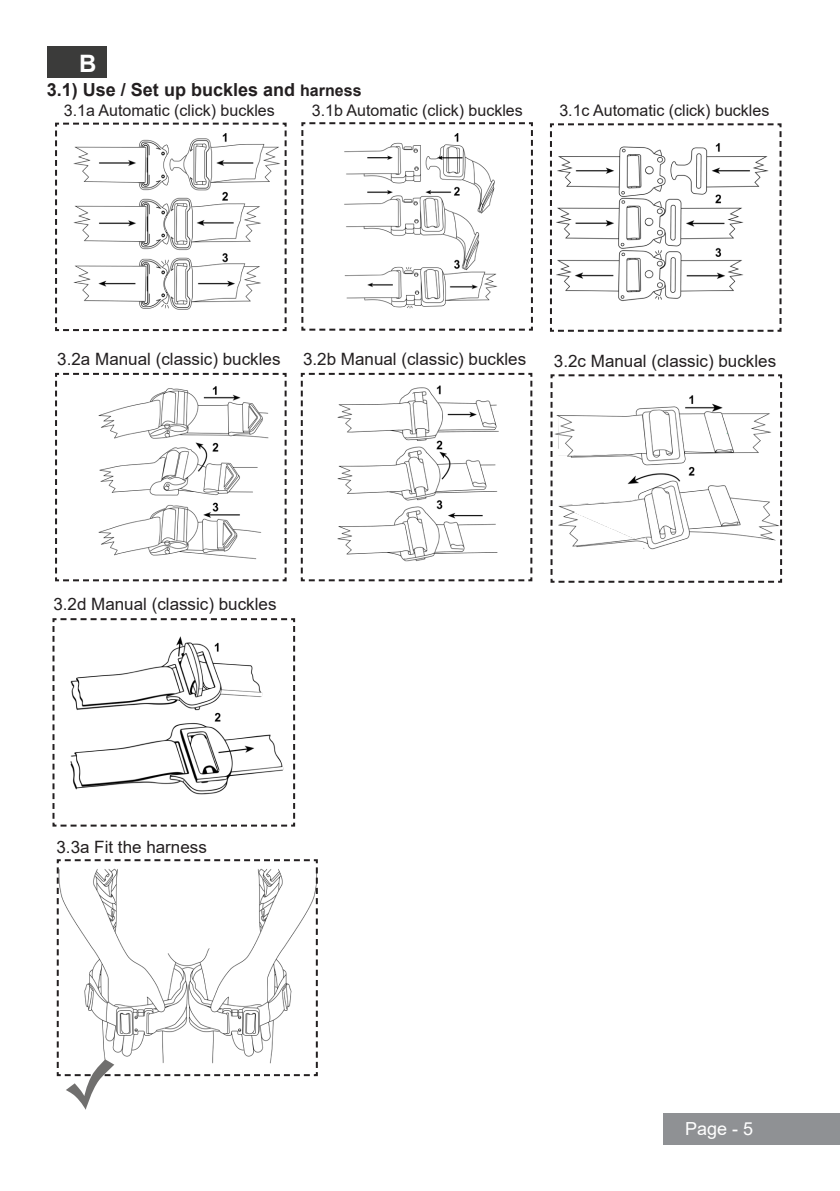
<style>
.page{position:relative;width:840px;height:1191px;background:#fff}
.page>*{position:absolute;margin:0;border:0;box-sizing:border-box;transform-origin:0 0}
.Body_Arial_6pt{font:700 24px "Arial";color:#fff}
.Body_Arial_6pt-2{font:700 18px "Arial";color:#231f20}
.Body_Arial_6pt-3{font:18px "Arial";color:#fff}
.Body_Arial_6pt-4{font:17px "Arial";color:#231f20}
.Body_Arial_6pt-5{font:16px "Arial";color:#231f20}
.s1{font-size:16px}
</style>
<div class="page">
<div style="left:663px;top:1113px;width:176px;height:31px;background:#8f9194"></div>
<div style="left:47px;top:47px;width:59px;height:31px;background:#3b3b3a"></div>
<svg style="left:55px;top:122px;width:232px;height:210px"></svg>
<svg style="left:301px;top:122px;width:232px;height:209px"></svg>
<svg style="left:550px;top:123px;width:232px;height:209px"></svg>
<svg style="left:55px;top:372px;width:232px;height:210px"></svg>
<svg style="left:300px;top:372px;width:233px;height:210px"></svg>
<svg style="left:550px;top:374px;width:232px;height:209px"></svg>
<svg style="left:52px;top:618px;width:244px;height:209px"></svg>
<svg style="left:56px;top:859px;width:261px;height:251px"></svg>
<p class="Body_Arial_6pt" style="left:79px;top:47px;width:19px">B</p>
<p class="Body_Arial_6pt-2" style="left:47px;top:77px;width:316px">3.1) Use / Set up buckles and <span class="s1">harness</span></p>
<p class="Body_Arial_6pt-5" style="left:64px;top:99px;width:212px">3.1a Automatic (click) buckles</p>
<p class="Body_Arial_6pt-5" style="left:312px;top:99px;width:212px">3.1b Automatic (click) buckles</p>
<p class="Body_Arial_6pt-5" style="left:559px;top:99px;width:211px">3.1c Automatic (click) buckles</p>
<p class="Body_Arial_6pt-4" style="left:57px;top:347px;width:224px">3.2a Manual (classic) buckles</p>
<p class="Body_Arial_6pt-4" style="left:303px;top:347px;width:224px">3.2b Manual (classic) buckles</p>
<p class="Body_Arial_6pt-4" style="left:553px;top:349px;width:224px">3.2c Manual (classic) buckles</p>
<p class="Body_Arial_6pt-4" style="left:53px;top:592px;width:224px">3.2d Manual (classic) buckles</p>
<p class="Body_Arial_6pt-4" style="left:56px;top:835px;width:152px">3.3a Fit the harness</p>
<p class="Body_Arial_6pt-3" style="left:684px;top:1116px;width:70px">Page - 5</p>
</div>
